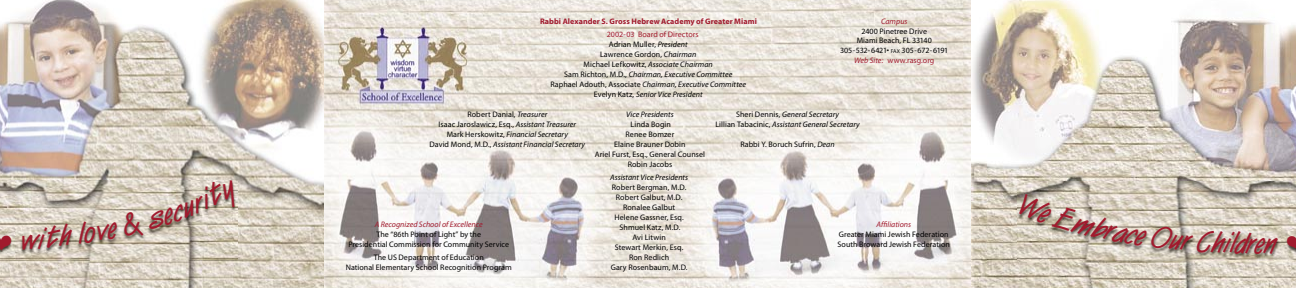
<style>
.page{position:relative;width:1296px;height:288px;background:#fff}
.page>*{position:absolute;margin:0;border:0;box-sizing:border-box;transform-origin:0 0}
.t1{font:700 30px "Surf Style";color:#a11a2d}
.t2{font:8px/10px "Myriad";letter-spacing:.01em;color:#000;text-align:center}
.t3{font:italic 8px/10px "Myriad";letter-spacing:.005em;color:#000;text-align:center}
.t4{font:700 8px "Myriad";letter-spacing:.01em;color:#a11a2d}
.t5{font:italic 8px "Myriad";letter-spacing:.005em;color:#a11a2d}
.t6{font:8px "Myriad";letter-spacing:.005em;color:#a11a2d}
.s1{font-style:italic}
.s2{font-style:normal}
.s3{font-size:5.6px}
.s4{font-style:italic;color:#a11a2d}
.s5{color:#a11a2d}
</style>
<div class="page">
<img style="left:0;top:0;width:1296px;height:288px">
<img style="left:0;top:181px;width:237px;height:79px">
<img style="left:1017px;top:182px;width:279px;height:79px">
<svg style="left:0;top:235px;width:11px;height:16px"></svg>
<svg style="left:22px;top:179px;width:223px;height:71px;background:#c8c0b2"></svg>
<svg style="left:1018px;top:193px;width:234px;height:62px;background:#c6beb0"></svg>
<svg style="left:1263px;top:237px;width:15px;height:17px"></svg>
<p class="t4" style="left:540px;top:17px;width:218px">Rabbi Alexander S. Gross Hebrew Academy of Greater Miami</p>
<p class="t6" style="left:607px;top:30px;width:93px">2002-03 Board of Directors</p>
<p class="t2" style="left:609px;top:40px;width:80px">Adrian Muller, <span class="s1">President</span></p>
<p class="t2" style="left:600px;top:50px;width:98px">Lawrence Gordon, <span class="s1">Chairman</span></p>
<p class="t2" style="left:584px;top:60px;width:131px">Michael Lefkowitz, <span class="s1">Associate Chairman</span></p>
<p class="t3" style="left:564px;top:70px;width:170px"><span class="s2">Sam Richton, M.D.,</span> Chairman, Executive Committee</p>
<p class="t3" style="left:550px;top:80px;width:197px"><span class="s2">Raphael Adouth, Associate</span> Chairman, Executive Committee</p>
<p class="t3" style="left:594px;top:90px;width:110px"><span class="s2">Evelyn Katz,</span> Senior Vice President</p>
<p class="t3" style="left:715px;top:109px;width:146px"><span class="s2">Sheri Dennis,</span> General Secretary<br><span class="s2">Lillian Tabacinic,</span> Assistant General Secretary</p>
<p class="t2" style="left:740px;top:139px;width:96px">Rabbi Y. Boruch Sufrin, <span class="s1">Dean</span></p>
<p class="t5" style="left:881px;top:17px;width:28px">Campus</p>
<p class="t2" style="left:857px;top:27px;width:77px;line-height:9px">2400 Pinetree Drive<br>Miami Beach, FL 33140</p>
<p class="t2" style="left:840px;top:46px;width:110px">305-532-6421• <span class="s3">FAX</span> 305-672-6191<br><span class="s4">Web Site:</span> <span class="s5">www.rasg.org</span></p>
<p class="t3" style="left:430px;top:109px;width:157px"><span class="s2">Robert Danial,</span> Treasurer<br><span class="s2">Isaac Jaroslawicz, Esq.,</span> Assistant Treasurer <span class="s2">Mark Herskowitz,</span> Financial Secretary<br><span class="s2">David Mond, M.D.,</span> Assistant Financial Secretary</p>
<p class="t3" style="left:626px;top:109px;width:49px">Vice Presidents</p>
<p class="t2" style="left:595px;top:119px;width:112px">Linda Bogin<br>Renee Bomzer<br>Elaine Brauner Dobin<br>Ariel Furst, Esq., General Counsel<br>Robin Jacobs</p>
<p class="t3" style="left:610px;top:173px;width:80px">Assistant Vice Presidents</p>
<p class="t2" style="left:611px;top:183px;width:78px">Robert Bergman, M.D.<br>Robert Galbut, M.D.<br>Ronalee Galbut<br>Helene Gassner, Esq.<br>Shmuel Katz, M.D.<br>Avi Litwin<br>Stewart Merkin, Esq.<br>Ron Redlich<br>Gary Rosenbaum, M.D.</p>
<p class="t5" style="left:375px;top:220px;width:110px">A Recognized School of Excellence</p>
<p class="t2" style="left:348px;top:229px;width:162px">The “86th Point of Light” by the<br>Presidential Commission for Community Service</p>
<p class="t2" style="left:346px;top:253px;width:168px">The US Department of Education<br>National Elementary School Recognition Program</p>
<p class="t5" style="left:876px;top:220px;width:36px">Affiliations</p>
<p class="t2" style="left:838px;top:230px;width:114px;text-align:left">Greater Miami Jewish Federation<br>South Broward Jewish Federation</p>
<h1 class="t1" style="left:1245px;top:223px;width:19px">re</h1>
</div>
